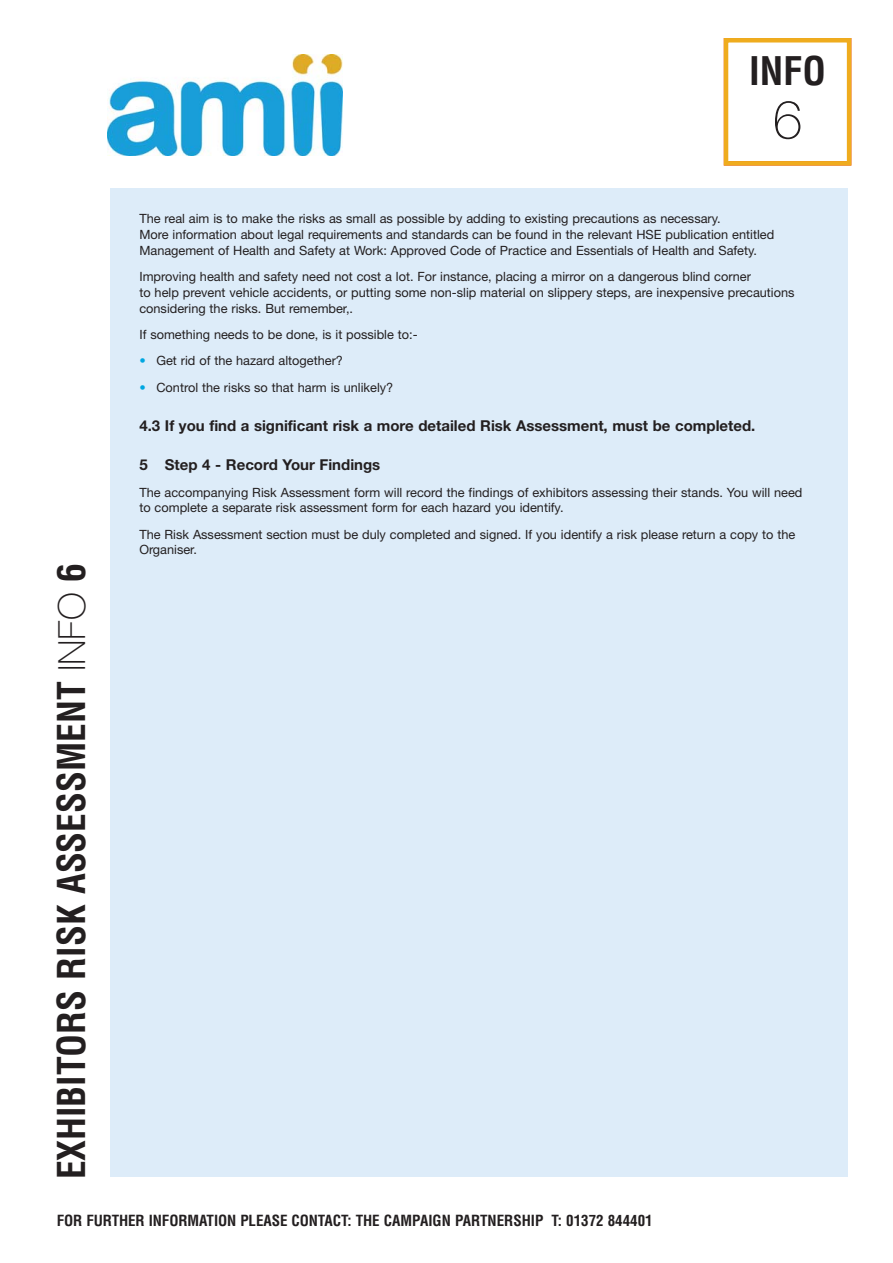
<style>
.page{position:relative;width:893px;height:1263px;background:#fff}
.page>*{position:absolute;margin:0;border:0;box-sizing:border-box;transform-origin:0 0}
.t1{font:100 53.4px "Helvetica Neue";color:#231f20}
.t2{font:700 condensed 38.55px "Helvetica";color:#231f20}
.t3{font:700 condensed 37.5px "Helvetica";color:#231f20}
.t4{font:700 15px "Helvetica Neue";color:#231f20}
.t5{font:700 condensed 15px "Helvetica";letter-spacing:-.005em;color:#231f20}
.t6{font:12.75px/15.8px "Helvetica Neue";color:#231f20}
.s1{font-family:"Helvetica Neue";font-weight:100;font-stretch:normal}
.s2{color:#00a7e1}
</style>
<div class="page">
<div style="left:111px;top:189px;width:737px;height:988px;background:#ddecf9"></div>
<div style="left:724px;top:38px;width:127px;height:128px;border:4px solid #efac1e"></div>
<img style="left:108px;top:55px;width:234px;height:101px">
<h2 class="t2" style="left:739px;top:56px;width:98px">FORM</h2>
<h1 class="t1" style="left:758px;top:100px;width:61px">11</h1>
<h2 class="t2" style="left:749px;top:56px;width:78px">INFO</h2>
<h1 class="t1" style="left:773px;top:100px;width:31px">6</h1>
<h3 class="t3" style="left:57px;top:1179px;width:618px;rotate:-90deg">EXHIBITORS RISK ASSESSMENT <span class="s1">INFO</span> 6</h3>
<p class="t6" style="left:139px;top:212px;width:636px">The real aim is to make the risks as small as possible by adding to existing precautions as necessary.<br>More information about legal requirements and standards can be found in the relevant HSE publication entitled<br>Management of Health and Safety at Work: Approved Code of Practice and Essentials of Health and Safety.</p>
<p class="t6" style="left:139px;top:270px;width:657px">Improving health and safety need not cost a lot. For instance, placing a mirror on a dangerous blind corner<br>to help prevent vehicle accidents, or putting some non-slip material on slippery steps, are inexpensive precautions considering the risks. But remember,.</p>
<p class="t6" style="left:139px;top:328px;width:280px">If something needs to be done, is it possible to:-</p>
<p class="t6" style="left:139px;top:354px;width:205px"><span class="s2">•</span> Get rid of the hazard altogether?</p>
<p class="t6" style="left:139px;top:381px;width:255px"><span class="s2">•</span> Control the risks so that harm is unlikely?</p>
<p class="t4" style="left:139px;top:420px;width:617px">4.3 If you find a significant risk a more detailed Risk Assessment, must be completed.</p>
<p class="t4" style="left:139px;top:460px;width:242px">5 Step 4 - Record Your Findings</p>
<p class="t6" style="left:139px;top:485px;width:664px">The accompanying Risk Assessment form will record the findings of exhibitors assessing their stands. You will need to complete a separate risk assessment form for each hazard you identify.</p>
<p class="t6" style="left:139px;top:528px;width:657px">The Risk Assessment section must be duly completed and signed. If you identify a risk please return a copy to the<br>Organiser.</p>
<p class="t5" style="left:57px;top:1215px;width:597px">FOR FURTHER INFORMATION PLEASE CONTACT: THE CAMPAIGN PARTNERSHIP T: 01372 844401</p>
</div>
